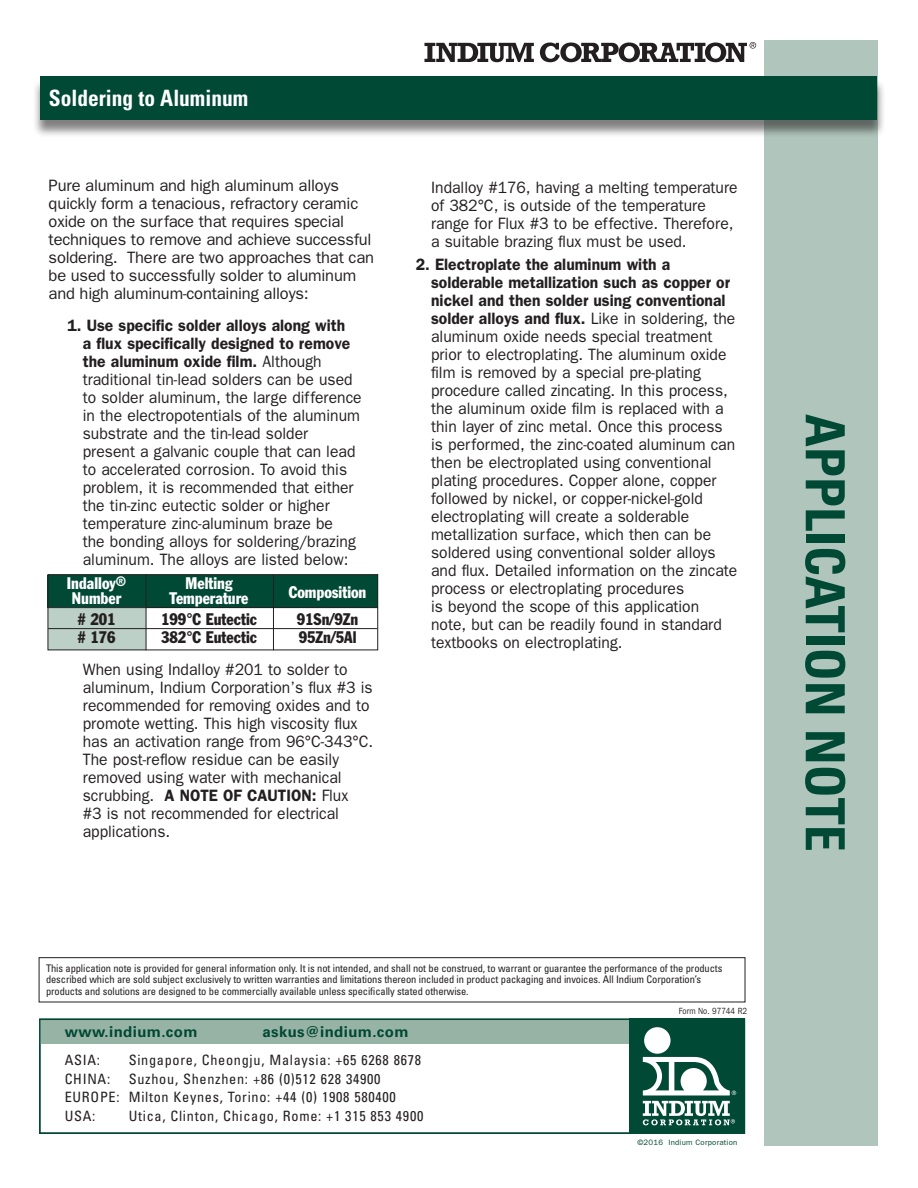
<style>
.page{position:relative;width:918px;height:1188px;background:#fff}
.page>*{position:absolute;margin:0;border:0;box-sizing:border-box;transform-origin:0 0}
.t1{font:700 condensed 54px "Univers LT Std";color:#004934}
.t2{font:27px "Rockwell";color:#fff}
.t3{font:700 condensed 22.5px "Univers LT Std";color:#fff;scale:.95 1}
.t4{font:16.5px/18px "Franklin Gothic";color:#231f20;scale:.95 1}
.t5{font:16.5px/18px "Franklin Gothic";color:#231f20}
.t6{font:condensed 16.5px "Franklin Gothic";color:#231f20;scale:.95 1}
.t7{font:condensed 16.5px "Franklin Gothic";color:#fff;scale:.95 1}
.t8{font:700 15px "Univers LT Std";letter-spacing:.025em;color:#004934}
.t9{font:condensed 14.25px/18.5px "Univers LT Std";letter-spacing:.05em;color:#231f20}
.t10{font:condensed 10.5px/11.2px "Univers LT Std";letter-spacing:-.01em;color:#231f20}
.t11{font:9px "Franklin Gothic";color:#231f20;scale:.85 1}
.t12{font:7.8px "Franklin Gothic";letter-spacing:.03em;color:#004934}
.s1{font-weight:600}
</style>
<div class="page">
<div style="left:764px;top:40px;width:114px;height:1106px;background:#b0c5bc"></div>
<div style="left:32px;top:79px;width:854px;height:59px;background:#231f20;opacity:.57"></div>
<div style="left:40px;top:77px;width:838px;height:43px;background:#004934"></div>
<div style="left:48px;top:575px;width:330px;height:33px;background:#004934"></div>
<div style="left:48px;top:608px;width:98px;height:42px;background:#bdd0c7"></div>
<div style="left:48px;top:574px;width:330px;height:76px;border:1px solid #231f20"></div>
<hr style="left:48px;top:607px;width:330px;height:1px;background:#231f20">
<hr style="left:48px;top:628px;width:329px;height:1px;background:#231f20">
<hr style="left:146px;top:574px;width:1px;height:76px;background:#231f20">
<hr style="left:273px;top:574px;width:1px;height:76px;background:#231f20">
<svg style="left:424px;top:43px;width:110px;height:19px"></svg>
<svg style="left:540px;top:42px;width:216px;height:20px"></svg>
<div style="left:39px;top:1019px;width:705px;height:25px;background:#97b3a6"></div>
<div style="left:39px;top:1019px;width:706px;height:115px;border:1px solid #004934"></div>
<div style="left:629px;top:1019px;width:115px;height:115px;background:#004934"></div>
<div style="left:644px;top:1027px;width:27px;height:27px;background:#fff;border-radius:50%"></div>
<svg style="left:643px;top:1057px;width:93px;height:38px"></svg>
<svg style="left:643px;top:1101px;width:92px;height:24px"></svg>
<div style="left:39px;top:957px;width:706px;height:45px;border:1px solid #231f20"></div>
<h2 class="t2" style="left:47px;top:81px;width:334px">Hoja de Datos de Producto</h2>
<h3 class="t3" style="left:49px;top:84px;width:211px">Soldering to Aluminum</h3>
<p class="t5" style="left:49px;top:176px;width:327px">Pure aluminum and high aluminum alloys quickly form a tenacious, refractory ceramic oxide on the surface that requires special techniques to remove and achieve successful soldering. There are two approaches that can be used to successfully solder to aluminum and high aluminum-containing alloys:</p>
<p class="t4" style="left:83px;top:316px;width:295px;text-indent:-15px"><span class="s1">1. Use specific solder alloys along with<br>a flux specifically designed to remove the aluminum oxide film.</span> Although traditional tin-lead solders can be used to solder aluminum, the large difference in the electropotentials of the aluminum substrate and the tin-lead solder present a galvanic couple that can lead to accelerated corrosion. To avoid this problem, it is recommended that either the tin-zinc eutectic solder or higher temperature zinc-aluminum braze be<br>the bonding alloys for soldering/brazing aluminum. The alloys are listed below:</p>
<p class="t7" style="left:67px;top:573px;width:64px">Indalloy<sup>®</sup></p>
<p class="t7" style="left:186px;top:573px;width:51px">Melting</p>
<p class="t7" style="left:289px;top:582px;width:83px">Composition</p>
<p class="t7" style="left:72px;top:588px;width:53px">Number</p>
<p class="t7" style="left:170px;top:588px;width:85px">Temperature</p>
<p class="t6" style="left:77px;top:609px;width:42px"># 201</p>
<p class="t6" style="left:161px;top:609px;width:102px">199°C Eutectic</p>
<p class="t6" style="left:297px;top:609px;width:66px">91Sn/9Zn</p>
<p class="t6" style="left:77px;top:627px;width:42px"># 176</p>
<p class="t6" style="left:161px;top:627px;width:102px">382°C Eutectic</p>
<p class="t6" style="left:299px;top:627px;width:62px">95Zn/5Al</p>
<p class="t4" style="left:83px;top:660px;width:307px">When using Indalloy #201 to solder to aluminum, Indium Corporation’s flux #3 is recommended for removing oxides and to promote wetting. This high viscosity flux has an activation range from 96°C-343°C.<br>The post-reflow residue can be easily removed using water with mechanical scrubbing. <span class="s1">A NOTE OF CAUTION:</span> Flux<br>#3 is not recommended for electrical applications.</p>
<p class="t4" style="left:431px;top:178px;width:324px">Indalloy #176, having a melting temperature of 382°C, is outside of the temperature range for Flux #3 to be effective. Therefore, a suitable brazing flux must be used.</p>
<p class="t4" style="left:431px;top:255px;width:324px;text-indent:-15px"><span class="s1">2. Electroplate the aluminum with a solderable metallization such as copper or nickel and then solder using conventional solder alloys and flux.</span> Like in soldering, the aluminum oxide needs special treatment prior to electroplating. The aluminum oxide film is removed by a special pre-plating procedure called zincating. In this process, the aluminum oxide film is replaced with a thin layer of zinc metal. Once this process is performed, the zinc-coated aluminum can then be electroplated using conventional plating procedures. Copper alone, copper followed by nickel, or copper-nickel-gold electroplating will create a solderable metallization surface, which then can be soldered using conventional solder alloys and flux. Detailed information on the zincate process or electroplating procedures<br>is beyond the scope of this application note, but can be readily found in standard textbooks on electroplating.</p>
<p class="t10" style="left:46px;top:963px;width:678px">This application note is provided for general information only. It is not intended, and shall not be construed, to warrant or guarantee the performance of the products described which are sold subject exclusively to written warranties and limitations thereon included in product packaging and invoices. All Indium Corporation’s products and solutions are designed to be commercially available unless specifically stated otherwise.</p>
<p class="t8" style="left:65px;top:1023px;width:134px">www.indium.com</p>
<p class="t8" style="left:262px;top:1023px;width:148px">askus@indium.com</p>
<p class="t9" style="left:65px;top:1051px;width:37px">ASIA:</p>
<p class="t9" style="left:129px;top:1051px;width:294px">Singapore, Cheongju, Malaysia: +65 6268 8678</p>
<p class="t9" style="left:65px;top:1069px;width:47px">CHINA:</p>
<p class="t9" style="left:65px;top:1069px;width:333px;text-indent:64px">Suzhou, Shenzhen: +86 (0)512 628 34900<br>EUROPE: Milton Keynes, Torino: +44 (0) 1908 580400<br>USA:</p>
<p class="t9" style="left:129px;top:1106px;width:296px">Utica, Clinton, Chicago, Rome: +1 315 853 4900</p>
<p class="t11" style="left:679px;top:1006px;width:82px">Form No. 97744 R2</p>
<p class="t12" style="left:637px;top:1138px;width:102px">©2016 Indium Corporation</p>
<h1 class="t1" style="left:858px;top:414px;width:439px;rotate:90deg">APPLICATION NOTE</h1>
</div>
